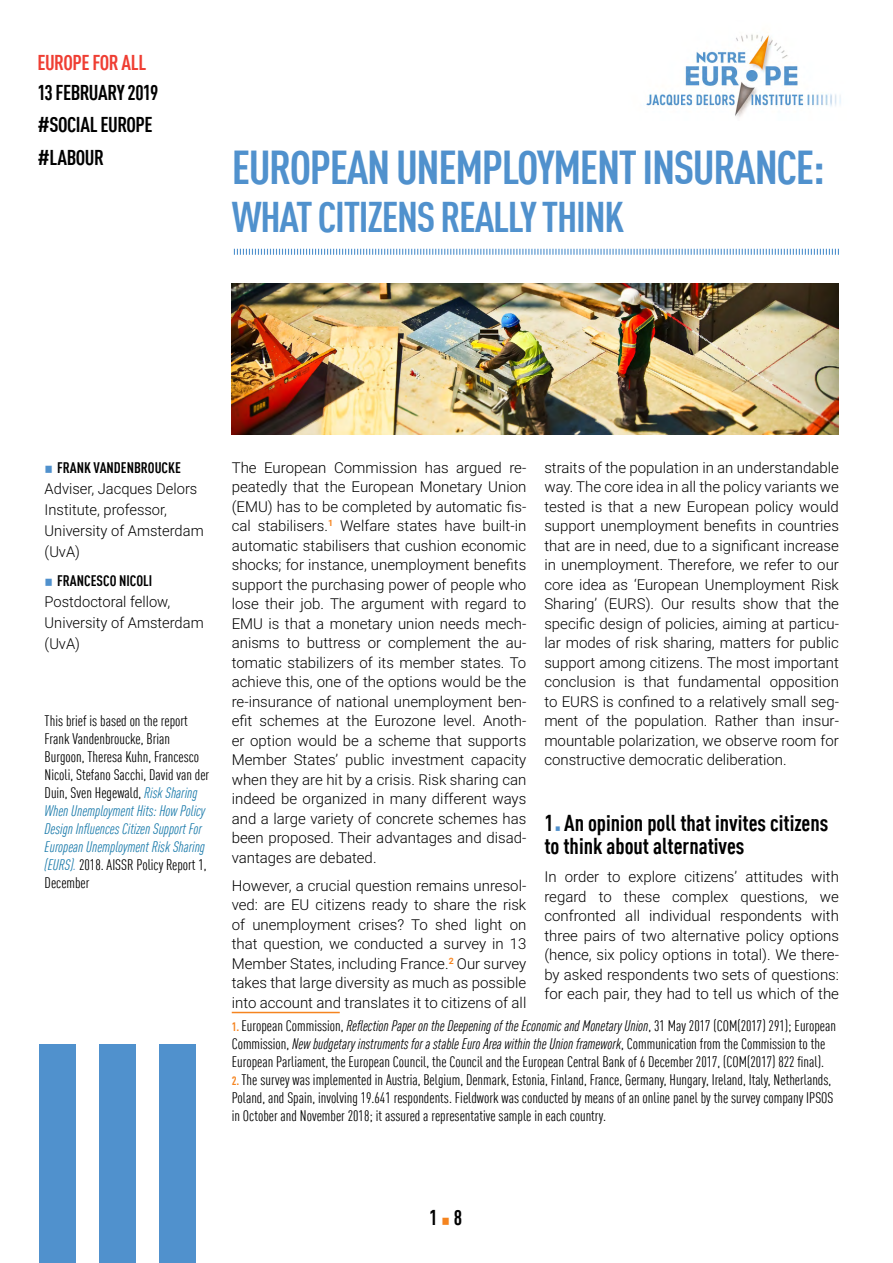
<style>
.page{position:relative;width:893px;height:1263px;background:#fff}
.page>*{position:absolute;margin:0;border:0;box-sizing:border-box;transform-origin:0 0}
.t1{font:700 condensed 46.5px "DIN Offc Pro";letter-spacing:-.03em;color:#5091cd}
.t2{font:700 condensed 42px "DIN Offc Pro";letter-spacing:-.03em;color:#5091cd}
.t3{font:700 condensed 22.5px/23.5px "DIN Offc Pro";color:#000}
.t4{font:700 condensed 21px/32.5px "DIN Offc Pro";letter-spacing:-.025em;color:#000}
.t5{font:700 condensed 21px "DIN Offc Pro";letter-spacing:-.025em;color:#ef3e33}
.t6{font:300 15px/19.5px "Roboto";color:#000;text-align:justify}
.t7{font:condensed 15px/18px "DIN Offc Pro";color:#000}
.t8{font:700 condensed 15px "DIN Offc Pro";color:#000}
.s1{font-family:"DejaVu Serif Condensed";font-weight:400;font-stretch:normal;font-size:14.25px;color:#5091cd}
.s2{font-style:italic;color:#1b7bab}
.s3{font-style:italic;color:#5091cd}
.s4{font-weight:700;font-size:12px;color:#f5841f}
.s5{font-style:italic}
.s6{font-family:"DejaVu Serif Condensed";font-weight:400;font-stretch:normal;font-size:9px;color:#5090cd}
.s7{font-family:"DejaVu Serif Condensed";font-weight:400;font-stretch:normal;font-size:14.25px;color:#f5841f}
</style>
<div class="page">
<div style="left:159px;top:1044px;width:36px;height:219px;background:#5091cd"></div>
<div style="left:99px;top:1044px;width:36px;height:219px;background:#5091cd"></div>
<div style="left:39px;top:1044px;width:36px;height:219px;background:#5091cd"></div>
<svg style="left:233px;top:248px;width:606px;height:7px"></svg>
<hr style="left:232px;top:1012px;width:108px;height:1px;background:#f5841f">
<img style="left:646px;top:32px;width:195px;height:85px">
<img style="left:232px;top:284px;width:607px;height:151px">
<h3 class="t5" style="left:38px;top:47px;width:110px">EUROPE FOR ALL</h3>
<h3 class="t4" style="left:38px;top:74px;width:122px">13 FEBRUARY 2019 #SOCIAL EUROPE #LABOUR</h3>
<h1 class="t1" style="left:232px;top:133px;width:595px">EUROPEAN UNEMPLOYMENT INSURANCE:</h1>
<h2 class="t2" style="left:232px;top:186px;width:394px">WHAT CITIZENS REALLY THINK</h2>
<p class="t8" style="left:45px;top:456px;width:138px"><span class="s1">▪</span> FRANK VANDENBROUCKE</p>
<p class="t6" style="left:45px;top:477px;width:161px;line-height:21px;text-align:left">Adviser, Jacques Delors<br>Institute, professor,<br>University of Amsterdam (UvA)</p>
<p class="t8" style="left:45px;top:570px;width:109px"><span class="s1">▪</span> FRANCESCO NICOLI</p>
<p class="t6" style="left:45px;top:591px;width:161px;line-height:21px;text-align:left">Postdoctoral fellow,<br>University of Amsterdam (UvA)</p>
<p class="t7" style="left:45px;top:711px;width:166px">This brief is based on the report<br>Frank Vandenbroucke, Brian<br>Burgoon, Theresa Kuhn, Francesco<br>Nicoli, Stefano Sacchi, David van der<br>Duin, Sven Hegewald, <span class="s2">Risk Sharing<br>When Unemployment Hits: How Policy<br>Design Influences Citizen Support For<br>European Unemployment Risk Sharing (EURS)</span><span class="s3">.</span> 2018. AISSR Policy Report 1,<br>December</p>
<p class="t6" style="left:544px;top:457px;width:296px">straits of the population in an understandable way. The core idea in all the policy variants we tested is that a new European policy would support unemployment benefits in countries that are in need, due to a significant increase in unemployment. Therefore, we refer to our core idea as ‘European Unemployment Risk Sharing’ (EURS). Our results show that the specific design of policies, aiming at particu&shy;lar modes of risk sharing, matters for public support among citizens. The most important conclusion is that fundamental opposition to EURS is confined to a relatively small seg&shy;ment of the population. Rather than insur&shy;mountable polarization, we observe room for constructive democratic deliberation.</p>
<p class="t6" style="left:232px;top:457px;width:296px">The European Commission has argued re&shy;peatedly that the European Monetary Union (EMU) has to be completed by automatic fis&shy;cal stabilisers.<sup>1</sup> Welfare states have built-in automatic stabilisers that cushion economic shocks; for instance, unemployment benefits support the purchasing power of people who lose their job. The argument with regard to EMU is that a monetary union needs mech&shy;anisms to buttress or complement the au&shy;tomatic stabilizers of its member states. To achieve this, one of the options would be the re-insurance of national unemployment ben&shy;efit schemes at the Eurozone level. Anoth&shy;er option would be a scheme that supports Member States’ public investment capacity when they are hit by a crisis. Risk sharing can indeed be organized in many different ways and a large variety of concrete schemes has been proposed. Their advantages and disad&shy;vantages are debated.</p>
<p class="t6" style="left:232px;top:875px;width:296px">However, a crucial question remains unresol&shy;ved: are EU citizens ready to share the risk of unemployment crises? To shed light on that question, we conducted a survey in 13<br>Member States, including France.<sup>2</sup> Our survey takes that large diversity as much as possible into account and translates it to citizens of all</p>
<p class="t7" style="left:232px;top:1015px;width:606px"><span class="s4">1.</span> European Commission, <span class="s5">Reflection Paper on the Deepening of the Economic and Monetary Union</span>, 31 May 2017 (COM(2017) 291); European<br>Commission, <span class="s5">New budgetary instruments for a stable Euro Area within the Union framework</span>, Communication from the Commission to the<br>European Parliament, the European Council, the Council and the European Central Bank of 6 December 2017, (COM(2017) 822 final).</p>
<p class="t7" style="left:232px;top:1069px;width:603px"><span class="s4">2.</span> The survey was implemented in Austria, Belgium, Denmark, Estonia, Finland, France, Germany, Hungary, Ireland, Italy, Netherlands,<br>Poland, and Spain, involving 19.641 respondents. Fieldwork was conducted by means of an online panel by the survey company IPSOS in October and November 2018; it assured a representative sample in each country.</p>
<h3 class="t3" style="left:544px;top:809px;width:286px">1 <span class="s6">▪</span> An opinion poll that invites citizens to think about alternatives</h3>
<p class="t6" style="left:544px;top:866px;width:296px">In order to explore citizens’ attitudes with regard to these complex questions, we confronted all individual respondents with three pairs of two alternative policy options (hence, six policy options in total). We there&shy;by asked respondents two sets of questions: for each pair, they had to tell us which of the</p>
<h3 class="t4" style="left:429px;top:1199px;width:35px">1 <span class="s7">▪</span> 8</h3>
</div>
